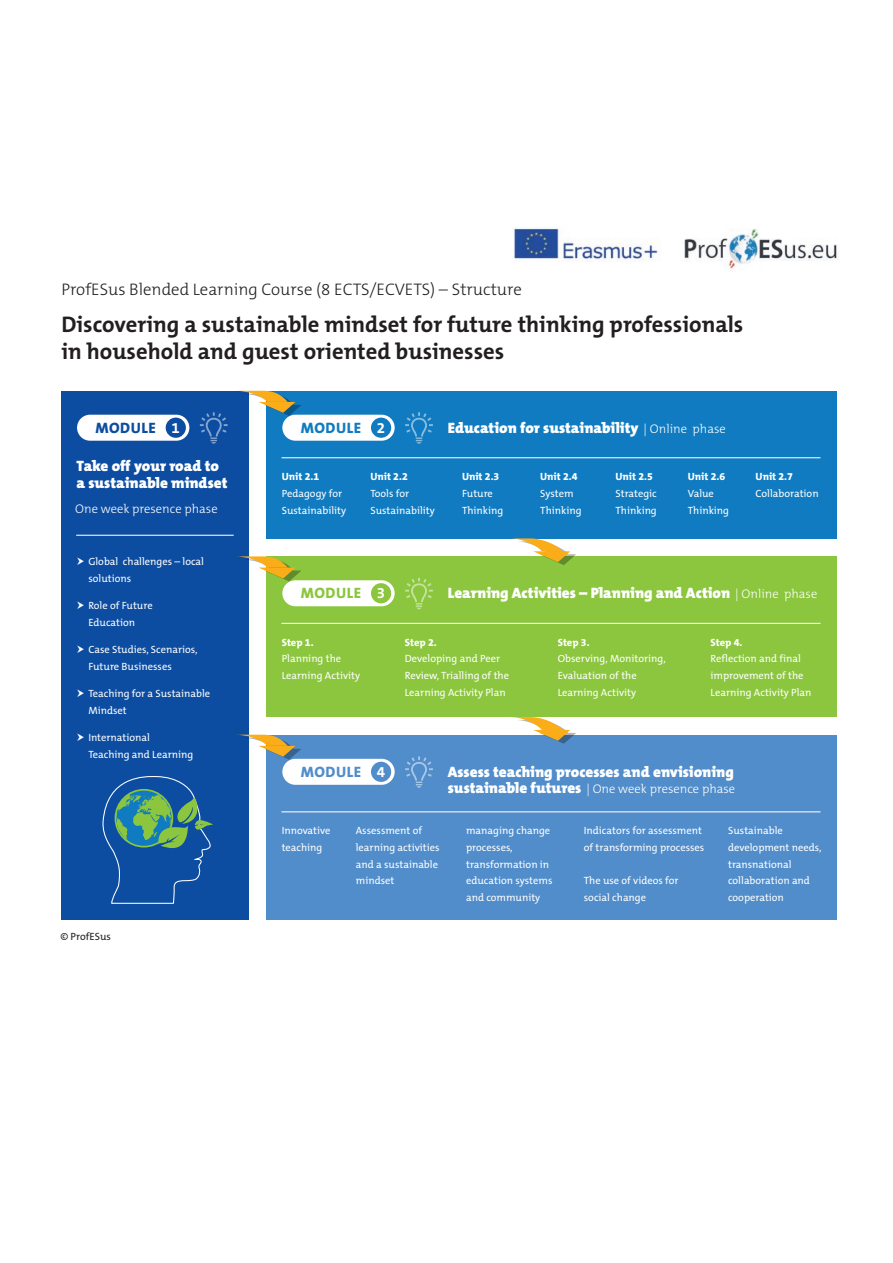
<style>
.page{position:relative;width:893px;height:1263px;background:#fff}
.page>*{position:absolute;margin:0;border:0;box-sizing:border-box;transform-origin:0 0}
.t1{font:700 22.65px/26.2px "The Mix B7";color:#231f20}
.t2{font:300 16.8px "The Mix B3";color:#231f20}
.t3{font:900 15.15px/16.8px "The Mix B9";color:#fff}
.t4{font:800 15.15px "The Mix B8";letter-spacing:.03em;color:#0d4da1}
.t5{font:800 15.15px "The Mix B8";letter-spacing:.03em;color:#107bc1}
.t6{font:800 15.15px "The Mix B8";letter-spacing:.03em;color:#8bc63e}
.t7{font:800 15.15px "The Mix B8";letter-spacing:.03em;color:#518dca}
.t8{font:700 15.15px "The Mix B7";color:#fff}
.t9{font:300 12.6px "The Mix B3";color:#fff}
.t10{font:10.5px/16.8px "The Mix B5 Plain";color:#fff}
.t11{font:800 10.5px "The Mix B8";color:#fff}
.t12{font:10.5px "The Mix B5 Plain";color:#231f20}
.s1{font-family:"The Mix B7";font-weight:700;color:#fff}
.s2{font-family:"The Mix B3";font-weight:300;font-size:12.6px}
.s3{font-family:"The Mix B9";font-weight:900;font-size:15.15px}
</style>
<div class="page">
<img style="left:513px;top:227px;width:145px;height:34px">
<img style="left:684px;top:229px;width:155px;height:41px">
<div style="left:61px;top:391px;width:188px;height:358px;background:#0d4da1"></div>
<div style="left:61px;top:739px;width:188px;height:180px;background:#0d4da1"></div>
<svg style="left:200px;top:412px;width:28px;height:32px"></svg>
<div style="left:77px;top:415px;width:112px;height:26px;background:#fff;border-radius:13px"></div>
<div style="left:166px;top:418px;width:20px;height:20px;background:#0d4da1;border-radius:50%"></div>
<hr style="left:76px;top:535px;width:158px;height:1px;background:#fff">
<div style="left:267px;top:391px;width:570px;height:147px;background:#107bc1"></div>
<svg style="left:405px;top:412px;width:28px;height:32px"></svg>
<div style="left:282px;top:415px;width:113px;height:26px;background:#fff;border-radius:13px"></div>
<div style="left:371px;top:418px;width:20px;height:20px;background:#107bc1;border-radius:50%"></div>
<hr style="left:281px;top:457px;width:539px;height:1px;background:#fff">
<div style="left:267px;top:556px;width:570px;height:161px;background:#8bc63e"></div>
<svg style="left:405px;top:578px;width:28px;height:31px"></svg>
<div style="left:282px;top:580px;width:113px;height:26px;background:#fff;border-radius:13px"></div>
<div style="left:371px;top:583px;width:20px;height:20px;background:#8bc63e;border-radius:50%"></div>
<hr style="left:281px;top:623px;width:539px;height:1px;background:#fff">
<div style="left:267px;top:735px;width:570px;height:184px;background:#518dca"></div>
<svg style="left:405px;top:756px;width:28px;height:32px"></svg>
<div style="left:282px;top:759px;width:113px;height:26px;background:#fff;border-radius:13px"></div>
<div style="left:371px;top:762px;width:20px;height:20px;background:#518dca;border-radius:50%"></div>
<hr style="left:281px;top:811px;width:539px;height:1px;background:#fff">
<svg style="left:102px;top:776px;width:111px;height:128px"></svg>
<svg style="left:510px;top:538px;width:66px;height:27px"></svg>
<svg style="left:512px;top:717px;width:64px;height:27px"></svg>
<svg style="left:240px;top:391px;width:61px;height:25px"></svg>
<svg style="left:237px;top:556px;width:64px;height:25px"></svg>
<svg style="left:241px;top:735px;width:60px;height:25px"></svg>
<h2 class="t2" style="left:61px;top:281px;width:462px">ProfESus Blended Learning Course (8 ECTS/ECVETS) – Structure</h2>
<h1 class="t1" style="left:61px;top:312px;width:683px">Discovering a sustainable mindset for future thinking professionals in household and guest oriented businesses</h1>
<h3 class="t4" style="left:95px;top:419px;width:86px">MODULE <span class="s1">1</span></h3>
<h3 class="t3" style="left:77px;top:458px;width:152px">Take off your road to a sustainable mindset</h3>
<p class="t9" style="left:75px;top:502px;width:144px">One week presence phase</p>
<p class="t10" style="left:88px;top:553px;width:117px">Global challenges – local solutions</p>
<p class="t10" style="left:88px;top:597px;width:66px">Role of Future<br>Education</p>
<p class="t10" style="left:88px;top:641px;width:111px">Case Studies, Scenarios,<br>Future Businesses</p>
<p class="t10" style="left:88px;top:685px;width:123px">Teaching for a Sustainable<br>Mindset</p>
<p class="t10" style="left:88px;top:729px;width:106px">International<br>Teaching and Learning</p>
<p class="t12" style="left:60px;top:931px;width:52px">© ProfESus</p>
<h3 class="t5" style="left:301px;top:419px;width:86px">MODULE <span class="s1">2</span></h3>
<h3 class="t3" style="left:448px;top:420px;width:279px">Education for sustainability <span class="s2">| Online phase</span></h3>
<p class="t11" style="left:282px;top:471px;width:39px">Unit 2.1</p>
<p class="t10" style="left:282px;top:485px;width:66px">Pedagogy for<br>Sustainability</p>
<p class="t11" style="left:370px;top:471px;width:39px">Unit 2.2</p>
<p class="t10" style="left:370px;top:485px;width:66px">Tools for<br>Sustainability</p>
<p class="t11" style="left:462px;top:471px;width:39px">Unit 2.3</p>
<p class="t10" style="left:462px;top:485px;width:43px">Future<br>Thinking</p>
<p class="t11" style="left:540px;top:471px;width:39px">Unit 2.4</p>
<p class="t10" style="left:540px;top:485px;width:43px">System<br>Thinking</p>
<p class="t11" style="left:615px;top:471px;width:39px">Unit 2.5</p>
<p class="t10" style="left:615px;top:485px;width:43px">Strategic<br>Thinking</p>
<p class="t11" style="left:688px;top:471px;width:39px">Unit 2.6</p>
<p class="t10" style="left:688px;top:485px;width:43px">Value<br>Thinking</p>
<p class="t11" style="left:756px;top:471px;width:39px">Unit 2.7</p>
<p class="t10" style="left:756px;top:485px;width:65px">Collaboration</p>
<h3 class="t6" style="left:301px;top:585px;width:86px">MODULE <span class="s1">3</span></h3>
<h3 class="t3" style="left:448px;top:585px;width:371px">Learning Activities – Planning and Action <span class="s2">| Online phase</span></h3>
<p class="t11" style="left:282px;top:636px;width:33px">Step 1.</p>
<p class="t10" style="left:282px;top:651px;width:80px">Planning the<br>Learning Activity</p>
<p class="t11" style="left:405px;top:636px;width:33px">Step 2.</p>
<p class="t10" style="left:405px;top:651px;width:106px">Developing and Peer<br>Review, Trialling of the<br>Learning Activity Plan</p>
<p class="t11" style="left:558px;top:636px;width:33px">Step 3.</p>
<p class="t10" style="left:558px;top:651px;width:110px">Observing, Monitoring,<br>Evaluation of the<br>Learning Activity</p>
<p class="t11" style="left:711px;top:636px;width:33px">Step 4.</p>
<p class="t10" style="left:711px;top:651px;width:102px">Reflection and final improvement of the<br>Learning Activity Plan</p>
<h3 class="t7" style="left:301px;top:764px;width:62px">MODULE</h3>
<h3 class="t3" style="left:448px;top:764px;width:287px">Assess teaching processes and envisioning</h3>
<p class="t9" style="left:448px;top:782px;width:289px"><span class="s3">sustainable futures</span> | One week presence phase</p>
<h3 class="t8" style="left:377px;top:764px;width:10px">4</h3>
<p class="t10" style="left:282px;top:822px;width:50px">Innovative teaching</p>
<p class="t10" style="left:356px;top:822px;width:85px">Assessment of learning activities and a sustainable mindset</p>
<p class="t10" style="left:466px;top:822px;width:88px">managing change processes, transformation in education systems and community</p>
<p class="t10" style="left:584px;top:822px;width:122px">Indicators for assessment of transforming processes</p>
<p class="t10" style="left:584px;top:873px;width:96px">The use of videos for social change</p>
<p class="t10" style="left:728px;top:822px;width:95px">Sustainable development needs, transnational collaboration and cooperation</p>
</div>
